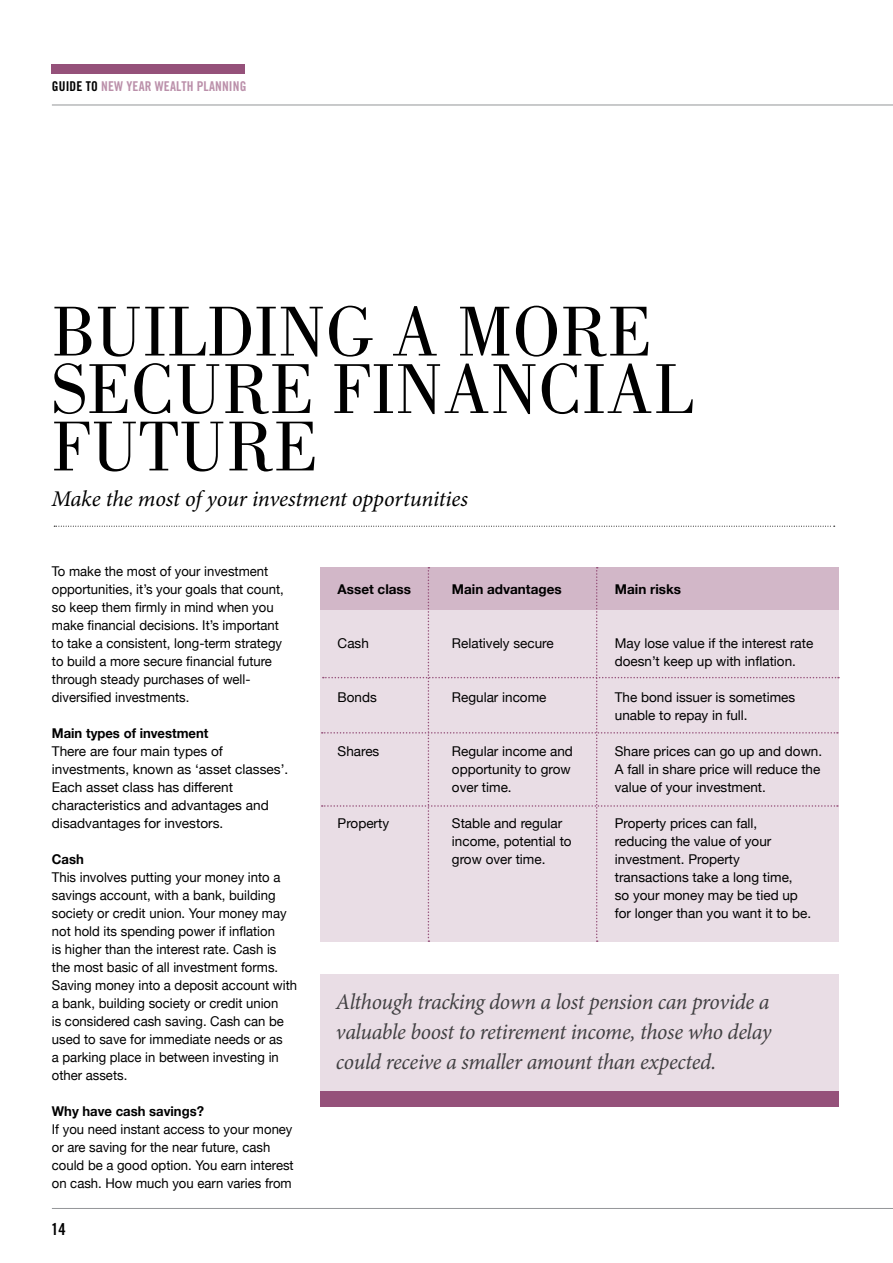
<style>
.page{position:relative;width:893px;height:1263px;background:#fff}
.page>*{position:absolute;margin:0;border:0;box-sizing:border-box;transform-origin:0 0}
.t1{font:73.05px/57.4px "Bodoni";color:#000}
.t2{font:italic 22.5px/30px "Minion Pro";letter-spacing:-.015em;color:#414042;text-align:justify}
.t3{font:italic 22.5px "Minion Pro";letter-spacing:-.01em;color:#000}
.t4{font:16.5px "Trade Gothic Bold Cond Twenty";color:#000}
.t5{font:13.5px/18px "Helvetica Neue";color:#000}
.t6{font:700 13.5px "Helvetica Neue";color:#000}
.t7{font:13.5px "Trade Gothic Bold Cond Twenty";letter-spacing:.01em;color:#bb90aa}
.s1{color:#000}
</style>
<div class="page">
<hr style="left:52px;top:1208px;width:841px;height:1px;background:#939598">
<hr style="left:52px;top:105px;width:841px;height:1px;background:#939598">
<div style="left:51px;top:65px;width:193px;height:9px;background:#95517a"></div>
<svg style="left:54px;top:526px;width:781px;height:1px"></svg>
<div style="left:320px;top:975px;width:519px;height:124px;background:#e9dde5"></div>
<div style="left:320px;top:1091px;width:518px;height:15px;background:#95517a"></div>
<svg style="left:322px;top:567px;width:517px;height:375px;background:#e5d7e0"></svg>
<p class="t7" style="left:52px;top:78px;width:196px"><span class="s1">GUIDE TO</span> NEW YEAR WEALTH PLANNING</p>
<h1 class="t1" style="left:52px;top:303px;width:643px">BUILDING A MORE<br>SECURE FINANCIAL<br>FUTURE</h1>
<h2 class="t3" style="left:52px;top:484px;width:418px">Make the most of your investment opportunities</h2>
<p class="t5" style="left:52px;top:562px;width:233px">To make the most of your investment opportunities, it’s your goals that count, so keep them firmly in mind when you make financial decisions. It’s important to take a consistent, long-term strategy to build a more secure financial future through steady purchases of well&shy;diversified investments.</p>
<p class="t6" style="left:52px;top:725px;width:158px">Main types of investment</p>
<p class="t5" style="left:52px;top:742px;width:238px">There are four main types of investments, known as ‘asset classes’.<br>Each asset class has different characteristics and advantages and disadvantages for investors.</p>
<p class="t6" style="left:52px;top:851px;width:34px">Cash</p>
<p class="t5" style="left:52px;top:868px;width:247px">This involves putting your money into a savings account, with a bank, building society or credit union. Your money may not hold its spending power if inflation<br>is higher than the interest rate. Cash is the most basic of all investment forms.<br>Saving money into a deposit account with a bank, building society or credit union<br>is considered cash saving. Cash can be used to save for immediate needs or as<br>a parking place in between investing in other assets.</p>
<p class="t6" style="left:52px;top:1103px;width:154px">Why have cash savings?</p>
<p class="t5" style="left:52px;top:1120px;width:243px">If you need instant access to your money or are saving for the near future, cash could be a good option. You earn interest on cash. How much you earn varies from</p>
<p class="t4" style="left:51px;top:1219px;width:16px">14</p>
<p class="t6" style="left:338px;top:581px;width:75px">Asset class</p>
<p class="t6" style="left:452px;top:581px;width:111px">Main advantages</p>
<p class="t6" style="left:615px;top:581px;width:68px">Main risks</p>
<p class="t5" style="left:338px;top:634px;width:33px">Cash</p>
<p class="t5" style="left:338px;top:688px;width:41px">Bonds</p>
<p class="t5" style="left:338px;top:742px;width:43px">Shares</p>
<p class="t5" style="left:338px;top:814px;width:53px">Property</p>
<p class="t5" style="left:452px;top:634px;width:103px">Relatively secure</p>
<p class="t5" style="left:452px;top:688px;width:96px">Regular income</p>
<p class="t5" style="left:452px;top:742px;width:123px">Regular income and opportunity to grow over time.</p>
<p class="t5" style="left:452px;top:814px;width:121px">Stable and regular income, potential to grow over time.</p>
<p class="t5" style="left:615px;top:634px;width:200px">May lose value if the interest rate doesn’t keep up with inflation.</p>
<p class="t5" style="left:615px;top:688px;width:182px">The bond issuer is sometimes unable to repay in full.</p>
<p class="t5" style="left:615px;top:742px;width:209px">Share prices can go up and down.<br>A fall in share price will reduce the value of your investment.</p>
<p class="t5" style="left:615px;top:814px;width:198px">Property prices can fall, reducing the value of your investment. Property transactions take a long time,<br>so your money may be tied up for longer than you want it to be.</p>
<h2 class="t2" style="left:336px;top:986px;width:437px">Although tracking down a lost pension can provide a valuable boost to retirement income, those who delay could receive a smaller amount than expected.</h2>
</div>
